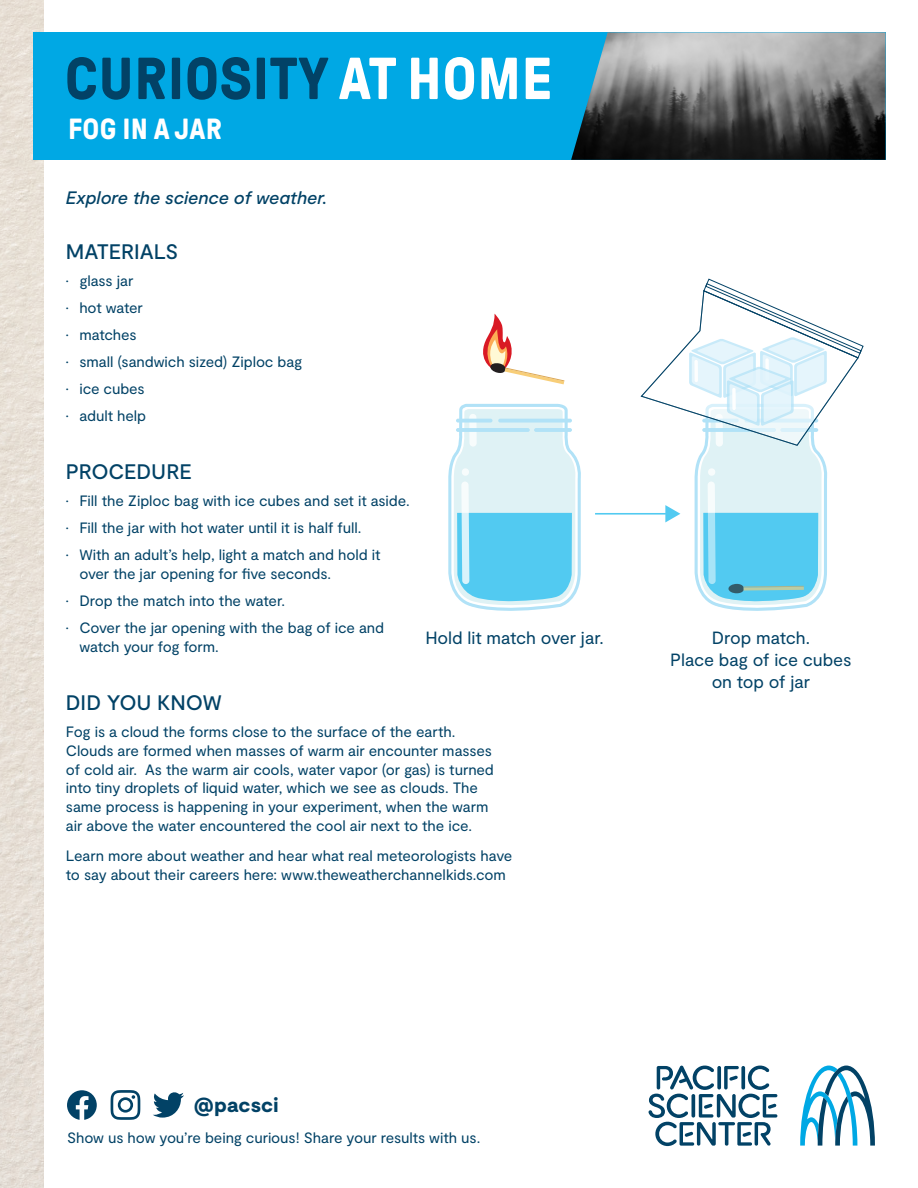
<style>
.page{position:relative;width:918px;height:1188px;background:#fff}
.page>*{position:absolute;margin:0;border:0;box-sizing:border-box;transform-origin:0 0}
.t1{font:700 59.1px "GT Pressura";letter-spacing:.01em;color:#024266}
.t2{font:700 29.1px "GT Pressura";letter-spacing:.01em;color:#fff}
.t3{font:500 21px "Moderat";letter-spacing:-.005em;color:#024266}
.t4{font:900 20.4px "Moderat";letter-spacing:.01em;color:#024266}
.t5{font:italic 500 18px "Moderat";letter-spacing:-.005em;color:#024266}
.t6{font:17.7px/21.9px "Moderat";letter-spacing:-.005em;color:#024266;text-align:center}
.t7{font:15px/18.8px "Moderat";letter-spacing:-.005em;color:#024266}
.s1{color:#fff}
</style>
<div class="page">
<img style="left:0;top:0;width:44px;height:1188px">
<div style="left:33px;top:32px;width:853px;height:128px;background:#00a8e4"></div>
<img style="left:571px;top:32px;width:315px;height:128px">
<svg style="left:448px;top:403px;width:133px;height:208px;background:#afe4f5"></svg>
<div style="left:462px;top:468px;width:7px;height:8px;background:#f7fcfc;border-radius:3px"></div>
<hr style="left:534px;top:428px;width:38px;height:4px;background:#b1e2f7;border-radius:2px">
<svg style="left:498px;top:419px;width:74px;height:4px"></svg>
<div style="left:469px;top:414px;width:8px;height:33px;background:#f7fcfc;border-radius:4px"></div>
<hr style="left:456px;top:428px;width:74px;height:4px;background:#b1e2f7;border-radius:2px">
<svg style="left:456px;top:419px;width:37px;height:4px"></svg>
<svg style="left:483px;top:314px;width:81px;height:70px"></svg>
<hr style="left:595px;top:513px;width:71px;height:2px;background:#52caf1">
<svg style="left:641px;top:279px;width:223px;height:332px"></svg>
<hr style="left:732px;top:388px;width:4px;height:22px;background:#f8fcfe;border-radius:2px">
<svg style="left:800px;top:1066px;width:75px;height:80px"></svg>
<svg style="left:648px;top:1065px;width:129px;height:81px"></svg>
<svg style="left:153px;top:1092px;width:31px;height:26px"></svg>
<svg style="left:111px;top:1090px;width:29px;height:30px"></svg>
<svg style="left:67px;top:1090px;width:30px;height:30px"></svg>
<p class="t1" style="left:65px;top:47px;width:489px">CURIOSITY <span class="s1">AT HOME</span></p>
<p class="t2" style="left:68px;top:113px;width:155px">FOG IN A JAR</p>
<p class="t5" style="left:66px;top:187px;width:263px">Explore the science of weather.</p>
<p class="t3" style="left:66px;top:239px;width:114px">MATERIALS</p>
<p class="t7" style="left:66px;top:271px;width:69px">• glass jar</p>
<p class="t7" style="left:66px;top:298px;width:79px">• hot water</p>
<p class="t7" style="left:66px;top:325px;width:72px">• matches</p>
<p class="t7" style="left:66px;top:352px;width:238px">• small (sandwich sized) Ziploc bag</p>
<p class="t7" style="left:66px;top:379px;width:80px">• ice cubes</p>
<p class="t7" style="left:66px;top:406px;width:82px">• adult help</p>
<p class="t3" style="left:66px;top:460px;width:127px">PROCEDURE</p>
<p class="t7" style="left:66px;top:492px;width:345px">• Fill the Ziploc bag with ice cubes and set it aside.</p>
<p class="t7" style="left:66px;top:519px;width:297px">• Fill the jar with hot water until it is half full.</p>
<p class="t7" style="left:79px;top:546px;width:303px;text-indent:-14px">• With an adult’s help, light a match and hold it over the jar opening for five seconds.</p>
<p class="t7" style="left:66px;top:592px;width:221px">• Drop the match into the water.</p>
<p class="t7" style="left:79px;top:619px;width:306px;text-indent:-14px">• Cover the jar opening with the bag of ice and watch your fog form.</p>
<p class="t6" style="left:425px;top:628px;width:180px">Hold lit match over jar.</p>
<p class="t3" style="left:66px;top:691px;width:157px">DID YOU KNOW</p>
<p class="t7" style="left:66px;top:723px;width:430px">Fog is a cloud the forms close to the surface of the earth.<br>Clouds are formed when masses of warm air encounter masses of cold air. As the warm air cools, water vapor (or gas) is turned into tiny droplets of liquid water, which we see as clouds. The same process is happening in your experiment, when the warm air above the water encountered the cool air next to the ice.</p>
<p class="t7" style="left:66px;top:847px;width:448px">Learn more about weather and hear what real meteorologists have to say about their careers here: www.theweatherchannelkids.com</p>
<p class="t6" style="left:712px;top:628px;width:100px">Drop match.</p>
<p class="t6" style="left:670px;top:650px;width:183px">Place bag of ice cubes on top of jar</p>
<p class="t4" style="left:194px;top:1093px;width:86px">@pacsci</p>
<p class="t7" style="left:67px;top:1129px;width:415px">Show us how you’re being curious! Share your results with us.</p>
</div>
